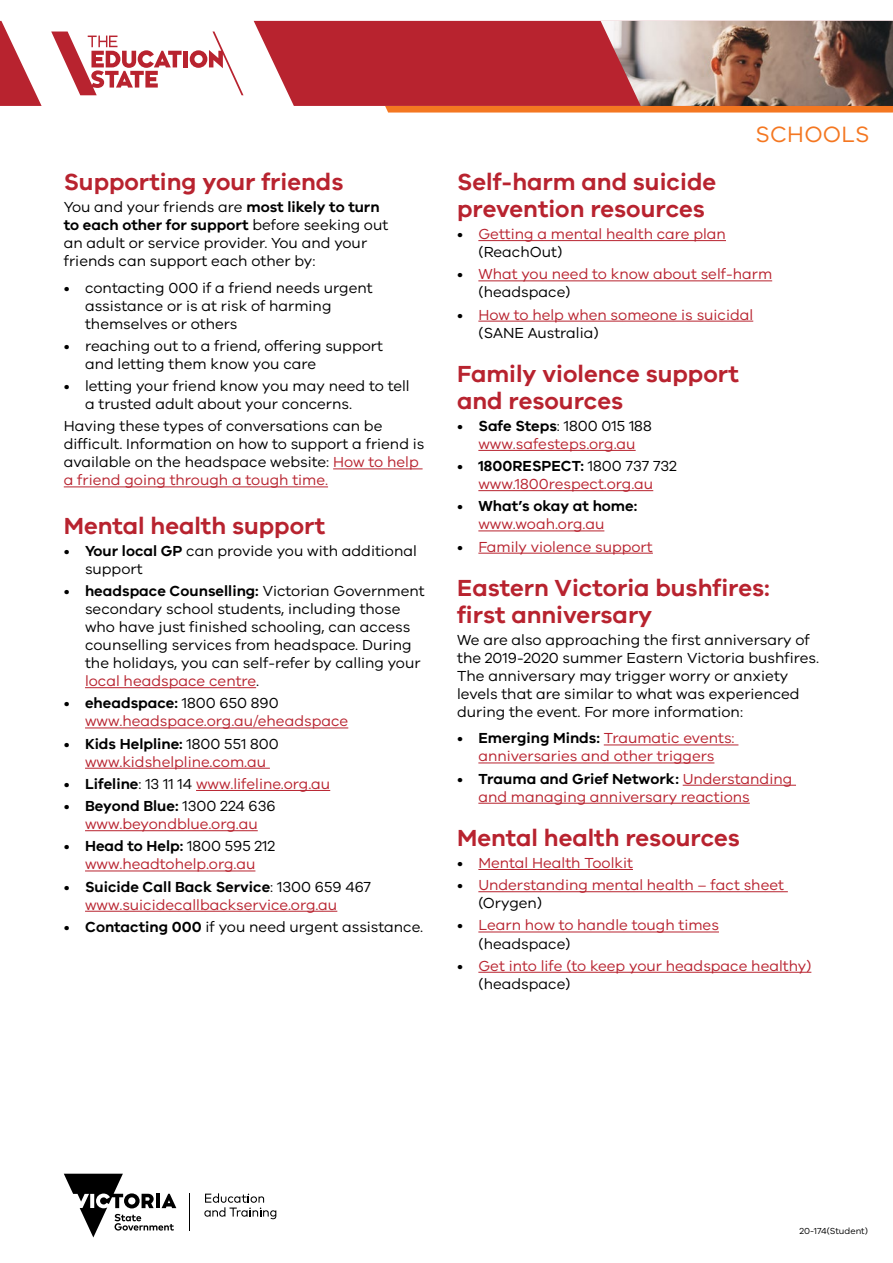
<style>
.page{position:relative;width:893px;height:1263px;background:#fff}
.page>*{position:absolute;margin:0;border:0;box-sizing:border-box;transform-origin:0 0}
.H2_-_Red{font:600 24px/27px "VIC";color:#b8232f}
.H1_red{font:22.8px "VIC";letter-spacing:.01em;color:#f47721}
.Body{font:15px/18px "VIC";color:#000}
.t1{font:15px/18px "VIC";color:#b8232f}
.t2{font:600 15px/18px "VIC";color:#000}
.Body-2{font:9px "VIC";color:#000}
.s1{font-weight:600}
.s2{color:#b8232f}
.s3{color:#000}
.s4{font-weight:600;color:#000}
.s5{font-weight:400}
.s6{font-weight:400;color:#b8232f}
</style>
<div class="page">
<svg style="left:385px;top:106px;width:508px;height:7px;background:#f48030"></svg>
<svg style="left:0;top:21px;width:42px;height:85px"></svg>
<div style="left:254px;top:21px;width:347px;height:85px;background:#b8232f"></div>
<div style="left:183px;top:51px;width:5px;height:16px;background:#b8232f"></div>
<svg style="left:190px;top:32px;width:53px;height:63px"></svg>
<svg style="left:51px;top:32px;width:131px;height:63px"></svg>
<hr style="left:190px;top:1193px;width:1px;height:38px;background:#000">
<svg style="left:64px;top:1174px;width:112px;height:63px"></svg>
<svg style="left:204px;top:1193px;width:72px;height:26px"></svg>
<hr style="left:333px;top:468px;width:90px;height:1px;background:#b8232f">
<hr style="left:64px;top:486px;width:264px;height:1px;background:#b8232f">
<hr style="left:85px;top:687px;width:171px;height:1px;background:#b8232f">
<hr style="left:85px;top:727px;width:263px;height:1px;background:#b8232f">
<hr style="left:85px;top:768px;width:185px;height:1px;background:#b8232f">
<hr style="left:196px;top:790px;width:134px;height:1px;background:#b8232f">
<hr style="left:85px;top:830px;width:173px;height:1px;background:#b8232f">
<hr style="left:85px;top:870px;width:170px;height:1px;background:#b8232f">
<hr style="left:85px;top:911px;width:252px;height:1px;background:#b8232f">
<hr style="left:478px;top:240px;width:248px;height:1px;background:#b8232f">
<hr style="left:478px;top:280px;width:294px;height:1px;background:#b8232f">
<hr style="left:478px;top:321px;width:275px;height:1px;background:#b8232f">
<hr style="left:478px;top:450px;width:158px;height:1px;background:#b8232f">
<hr style="left:478px;top:490px;width:175px;height:1px;background:#b8232f">
<hr style="left:478px;top:530px;width:126px;height:1px;background:#b8232f">
<hr style="left:478px;top:553px;width:175px;height:1px;background:#b8232f">
<hr style="left:604px;top:744px;width:134px;height:1px;background:#b8232f">
<hr style="left:478px;top:762px;width:236px;height:1px;background:#b8232f">
<hr style="left:683px;top:785px;width:113px;height:1px;background:#b8232f">
<hr style="left:478px;top:803px;width:272px;height:1px;background:#b8232f">
<hr style="left:478px;top:869px;width:155px;height:1px;background:#b8232f">
<hr style="left:478px;top:891px;width:310px;height:1px;background:#b8232f">
<hr style="left:478px;top:932px;width:241px;height:1px;background:#b8232f">
<hr style="left:478px;top:972px;width:333px;height:1px;background:#b8232f">
<img style="left:601px;top:21px;width:292px;height:85px">
<p class="H2_-_Red" style="left:64px;top:168px;width:281px">Supporting your friends</p>
<p class="Body" style="left:64px;top:198px;width:326px">You and your friends are <span class="s1">most likely to turn to each other for support</span> before seeking out an adult or service provider. You and your friends can support each other by:</p>
<p class="Body" style="left:85px;top:278px;width:289px;text-indent:-21px">• contacting 000 if a friend needs urgent assistance or is at risk of harming themselves or others</p>
<p class="Body" style="left:85px;top:336px;width:300px;text-indent:-21px">• reaching out to a friend, offering support and letting them know you care</p>
<p class="Body" style="left:85px;top:377px;width:326px;text-indent:-21px">• letting your friend know you may need to tell a trusted adult about your concerns.</p>
<p class="Body" style="left:64px;top:417px;width:362px">Having these types of conversations can be difficult. Information on how to support a friend is available on the headspace website: <span class="s2">How to help a friend going through a tough time.</span></p>
<p class="H2_-_Red" style="left:64px;top:511px;width:263px">Mental health support</p>
<p class="Body" style="left:85px;top:541px;width:333px;text-indent:-21px">• <span class="s1">Your local GP</span> can provide you with additional support</p>
<p class="Body" style="left:85px;top:582px;width:341px;text-indent:-21px">• <span class="s1">headspace Counselling:</span> Victorian Government secondary school students, including those who have just finished schooling, can access counselling services from headspace. During the holidays, you can self-refer by calling your <span class="s2">local headspace centre</span>.</p>
<p class="t1" style="left:85px;top:694px;width:265px;text-indent:-21px"><span class="s3">•</span> <span class="s4">eheadspace:</span> <span class="s3">1800 650 890 </span>www.headspace.org.au/eheadspace</p>
<p class="t1" style="left:64px;top:734px;width:217px;text-align:center"><span class="s3">•</span> <span class="s4">Kids Helpline:</span> <span class="s3">1800 551 800 </span>www.kidshelpline.com.au</p>
<p class="t1" style="left:64px;top:774px;width:268px"><span class="s3">•</span> <span class="s4">Lifeline</span><span class="s3">: 13 11 14</span> www.lifeline.org.au</p>
<p class="t1" style="left:64px;top:797px;width:213px;text-align:center"><span class="s3">•</span> <span class="s4">Beyond Blue:</span> <span class="s3">1300 224 636 </span>www.beyondblue.org.au</p>
<p class="t1" style="left:64px;top:837px;width:213px;text-align:center"><span class="s3">•</span> <span class="s4">Head to Help:</span> <span class="s3">1800 595 212 </span>www.headtohelp.org.au</p>
<p class="t1" style="left:85px;top:877px;width:287px;text-indent:-21px"><span class="s3">•</span> <span class="s4">Suicide Call Back Service</span><span class="s3">: 1300 659 467 </span>www.suicidecallbackservice.org.au</p>
<p class="Body" style="left:64px;top:917px;width:361px">• <span class="s1">Contacting 000</span> if you need urgent assistance.</p>
<p class="H1_red" style="left:756px;top:121px;width:115px">SCHOOLS</p>
<p class="H2_-_Red" style="left:457px;top:168px;width:261px">Self-harm and suicide prevention resources</p>
<p class="t1" style="left:478px;top:225px;width:249px;text-indent:-21px"><span class="s3">•</span> Getting a mental health care plan <span class="s3">(ReachOut)</span></p>
<p class="t1" style="left:478px;top:265px;width:295px;text-indent:-21px"><span class="s3">•</span> What you need to know about self-harm <span class="s3">(headspace)</span></p>
<p class="t1" style="left:478px;top:305px;width:276px;text-indent:-21px"><span class="s3">•</span> How to help when someone is suicidal <span class="s3">(SANE Australia)</span></p>
<p class="H2_-_Red" style="left:457px;top:359px;width:283px">Family violence support and resources</p>
<p class="t1" style="left:457px;top:416px;width:196px;text-align:center"><span class="s3">•</span> <span class="s4">Safe Steps</span><span class="s3">: 1800 015 188 </span>www.safesteps.org.au</p>
<p class="t1" style="left:457px;top:457px;width:221px;text-align:center"><span class="s3">•</span> <span class="s4">1800RESPECT:</span> <span class="s3">1800 737 732 </span>www.1800respect.org.au</p>
<p class="t2" style="left:478px;top:497px;width:160px;text-indent:-21px"><span class="s5">•</span> What’s okay at home: <span class="s6">www.woah.org.au</span></p>
<p class="t1" style="left:457px;top:537px;width:197px"><span class="s3">•</span> Family violence support</p>
<p class="H2_-_Red" style="left:457px;top:573px;width:314px">Eastern Victoria bushfires: first anniversary</p>
<p class="Body" style="left:457px;top:630px;width:364px">We are also approaching the first anniversary of the 2019-2020 summer Eastern Victoria bushfires.<br>The anniversary may trigger worry or anxiety levels that are similar to what was experienced during the event. For more information:</p>
<p class="t1" style="left:457px;top:729px;width:279px;text-align:center"><span class="s3">•</span> <span class="s4">Emerging Minds:</span> Traumatic events: anniversaries and other triggers</p>
<p class="t1" style="left:478px;top:769px;width:315px;text-indent:-21px"><span class="s3">•</span> <span class="s4">Trauma and Grief Network:</span> Understanding and managing anniversary reactions</p>
<p class="H2_-_Red" style="left:457px;top:823px;width:284px">Mental health resources</p>
<p class="t1" style="left:457px;top:853px;width:177px"><span class="s3">•</span> Mental Health Toolkit</p>
<p class="t1" style="left:478px;top:876px;width:307px;text-indent:-21px"><span class="s3">•</span> Understanding mental health – fact sheet <span class="s3">(Orygen)</span></p>
<p class="t1" style="left:478px;top:916px;width:242px;text-indent:-21px"><span class="s3">•</span> Learn how to handle tough times <span class="s3">(headspace)</span></p>
<p class="t1" style="left:478px;top:956px;width:334px;text-indent:-21px"><span class="s3">•</span> Get into life (to keep your headspace healthy) <span class="s3">(headspace)</span></p>
<p class="Body-2" style="left:800px;top:1225px;width:70px">20-174(Student)</p>
</div>
